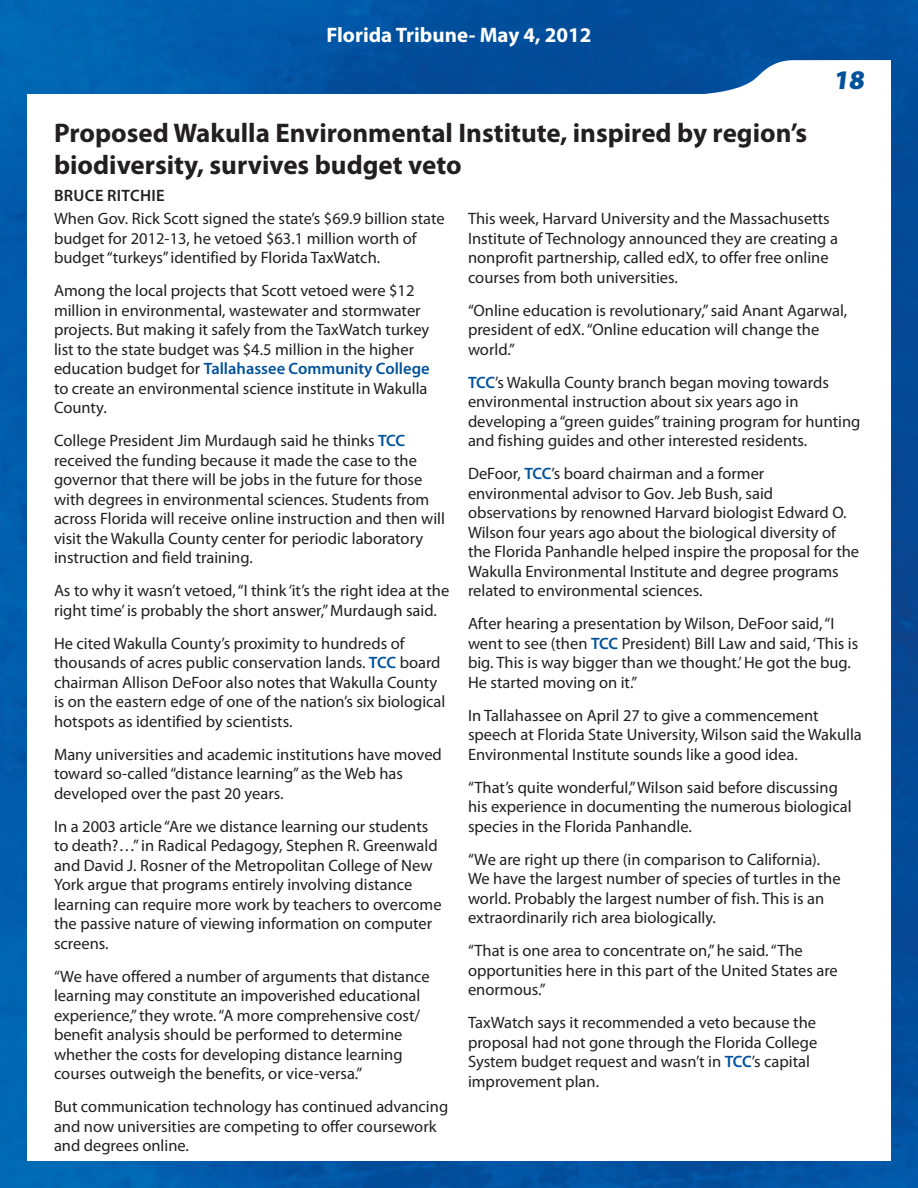
<style>
.page{position:relative;width:918px;height:1188px;background:#fff}
.page>*{position:absolute;margin:0;border:0;box-sizing:border-box;transform-origin:0 0}
.H1_Titles{font:700 27px/32.4px "Myriad Pro";color:#231f20}
.t1{font:900 27px "Myriad Pro";color:#01529b}
.Page_ID{font:700 21px "Myriad Pro";color:#fff}
.Main_Content{font:16.5px/19.5px "Myriad Pro";color:#231f20}
.t2{font:600 16.5px "Myriad Pro";letter-spacing:.02em;color:#231f20}
.s1{font-weight:600;color:#01529b}
</style>
<div class="page">
<img style="left:0;top:0;width:918px;height:1188px">
<div style="left:27px;top:94px;width:864px;height:1067px;background:#fff"></div>
<svg style="left:626px;top:60px;width:265px;height:34px"></svg>
<p class="Page_ID" style="left:326px;top:22px;width:267px">Florida Tribune- May 4, 2012</p>
<p class="H1_Titles" style="left:54px;top:116px;width:755px">Proposed Wakulla Environmental Institute, inspired by region’s biodiversity, survives budget veto</p>
<p class="t2" style="left:54px;top:185px;width:112px">BRUCE RITCHIE</p>
<h1 class="t1" style="left:833px;top:65px;width:36px">18</h1>
<p class="Main_Content" style="left:54px;top:209px;width:392px">When Gov. Rick Scott signed the state’s $69.9 billion state budget for 2012-13, he vetoed $63.1 million worth of budget“turkeys”identified by Florida TaxWatch.</p>
<p class="Main_Content" style="left:54px;top:281px;width:377px">Among the local projects that Scott vetoed were $12 million in environmental, wastewater and stormwater projects. But making it safely from the TaxWatch turkey list to the state budget was $4.5 million in the higher education budget for <span class="s1">Tallahassee Community College </span>to create an environmental science institute in Wakulla County.</p>
<p class="Main_Content" style="left:54px;top:431px;width:393px">College President Jim Murdaugh said he thinks <span class="s1">TCC </span>received the funding because it made the case to the governor that there will be jobs in the future for those with degrees in environmental sciences. Students from across Florida will receive online instruction and then will visit the Wakulla County center for periodic laboratory instruction and field training.</p>
<p class="Main_Content" style="left:54px;top:581px;width:397px">As to why it wasn’t vetoed,“I think ‘it’s the right idea at the right time’ is probably the short answer,”Murdaugh said.</p>
<p class="Main_Content" style="left:54px;top:633px;width:393px">He cited Wakulla County’s proximity to hundreds of thousands of acres public conservation lands. <span class="s1">TCC</span> board chairman Allison DeFoor also notes that Wakulla County is on the eastern edge of one of the nation’s six biological hotspots as identified by scientists.</p>
<p class="Main_Content" style="left:54px;top:744px;width:389px">Many universities and academic institutions have moved toward so-called“distance learning” as the Web has developed over the past 20 years.</p>
<p class="Main_Content" style="left:54px;top:816px;width:389px">In a 2003 article “Are we distance learning our students to death?…”in Radical Pedagogy, Stephen R. Greenwald and David J. Rosner of the Metropolitan College of New York argue that programs entirely involving distance learning can require more work by teachers to overcome the passive nature of viewing information on computer screens.</p>
<p class="Main_Content" style="left:54px;top:966px;width:377px">“We have offered a number of arguments that distance learning may constitute an impoverished educational experience,”they wrote.“A more comprehensive cost/ benefit analysis should be performed to determine whether the costs for developing distance learning courses outweigh the benefits, or vice-versa.”</p>
<p class="Main_Content" style="left:54px;top:1097px;width:396px">But communication technology has continued advancing and now universities are competing to offer coursework and degrees online.</p>
<p class="Main_Content" style="left:468px;top:209px;width:371px">This week, Harvard University and the Massachusetts Institute of Technology announced they are creating a nonprofit partnership, called edX, to offer free online courses from both universities.</p>
<p class="Main_Content" style="left:468px;top:300px;width:381px">“Online education is revolutionary,”said Anant Agarwal, president of edX.“Online education will change the world.”</p>
<p class="Main_Content" style="left:468px;top:372px;width:394px"><span class="s1">TCC</span>’s Wakulla County branch began moving towards environmental instruction about six years ago in developing a “green guides”training program for hunting and fishing guides and other interested residents.</p>
<p class="Main_Content" style="left:468px;top:464px;width:393px">DeFoor, <span class="s1">TCC</span>’s board chairman and a former environmental advisor to Gov. Jeb Bush, said observations by renowned Harvard biologist Edward O.<br>Wilson four years ago about the biological diversity of the Florida Panhandle helped inspire the proposal for the Wakulla Environmental Institute and degree programs related to environmental sciences.</p>
<p class="Main_Content" style="left:468px;top:614px;width:392px">After hearing a presentation by Wilson, DeFoor said,“I went to see (then <span class="s1">TCC</span> President) Bill Law and said, ‘This is big. This is way bigger than we thought.’He got the bug.<br>He started moving on it.”</p>
<p class="Main_Content" style="left:468px;top:705px;width:395px">In Tallahassee on April 27 to give a commencement speech at Florida State University, Wilson said the Wakulla<br>Environmental Institute sounds like a good idea.</p>
<p class="Main_Content" style="left:468px;top:777px;width:385px">“That’s quite wonderful,”Wilson said before discussing his experience in documenting the numerous biological species in the Florida Panhandle.</p>
<p class="Main_Content" style="left:468px;top:849px;width:374px">“We are right up there (in comparison to California).<br>We have the largest number of species of turtles in the world. Probably the largest number of fish. This is an extraordinarily rich area biologically.</p>
<p class="Main_Content" style="left:468px;top:941px;width:371px">“That is one area to concentrate on,”he said.“The opportunities here in this part of the United States are enormous.”</p>
<p class="Main_Content" style="left:468px;top:1013px;width:351px">TaxWatch says it recommended a veto because the proposal had not gone through the Florida College System budget request and wasn’t in <span class="s1">TCC</span>’s capital improvement plan.</p>
</div>
